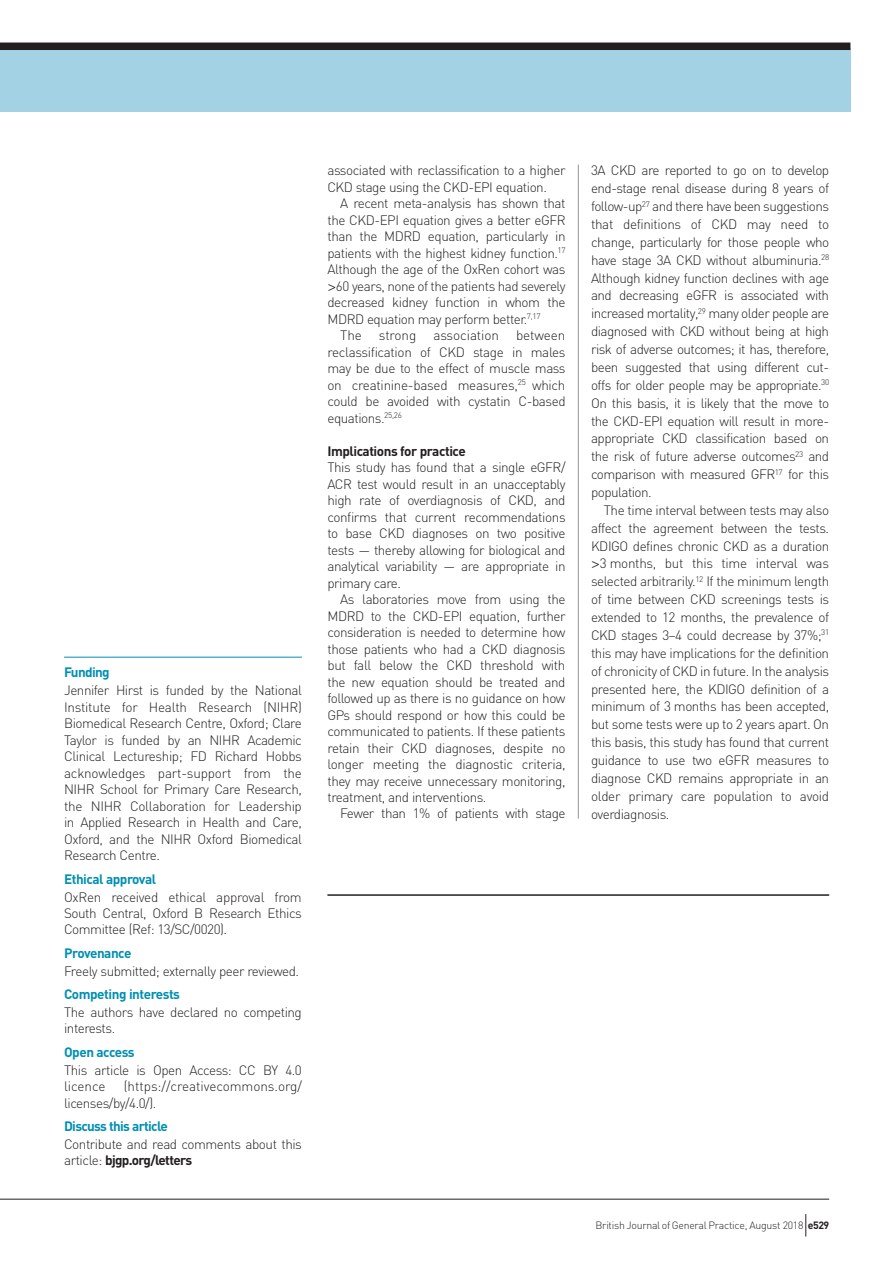
<style>
.page{position:relative;width:893px;height:1263px;background:#fff}
.page>*{position:absolute;margin:0;border:0;box-sizing:border-box;transform-origin:0 0}
.t1{font:300 13.5px/16.5px "DIN";letter-spacing:-.035em;color:#231f20;text-align:justify}
.t2{font:700 13.5px "DIN";letter-spacing:-.04em;color:#008fb3}
.t3{font:300 13.5px/16.5px "DIN";letter-spacing:-.005em;color:#231f20}
.t4{font:700 13.5px "DIN";letter-spacing:-.035em;color:#231f20}
.t5{font:300 10.5px "DIN";letter-spacing:-.025em;color:#231f20}
.s1{font-weight:700}
.s2{font-family:"Helvetica"}
</style>
<div class="page">
<div style="left:0;top:48px;width:850px;height:64px;background:#a2d2e3"></div>
<div style="left:0;top:43px;width:850px;height:7px;background:#231f20"></div>
<hr style="left:578px;top:165px;width:1px;height:654px;background:#939598">
<hr style="left:327px;top:894px;width:502px;height:2px;background:#231f20">
<hr style="left:64px;top:657px;width:238px;height:1px;background:#008fb3">
<hr style="left:0;top:1199px;width:829px;height:1px;background:#231f20">
<svg style="left:805px;top:1214px;width:1px;height:22px"></svg>
<p class="t2" style="left:64px;top:664px;width:47px">Funding</p>
<p class="t1" style="left:64px;top:682px;width:239px">Jennifer Hirst is funded by the National Institute for Health Research (NIHR)<br>Biomedical Research Centre, Oxford; Clare Taylor is funded by an NIHR Academic Clinical Lectureship; FD Richard Hobbs acknowledges part-support from the NIHR School for Primary Care Research, the NIHR Collaboration for Leadership in Applied Research in Health and Care, Oxford, and the NIHR Oxford Biomedical Research Centre.</p>
<p class="t2" style="left:64px;top:870px;width:94px">Ethical approval</p>
<p class="t1" style="left:64px;top:888px;width:239px">OxRen received ethical approval from South Central, Oxford B Research Ethics Committee (Ref: 13/SC/0020).</p>
<p class="t2" style="left:64px;top:944px;width:69px">Provenance</p>
<p class="t1" style="left:64px;top:962px;width:237px">Freely submitted; externally peer reviewed.</p>
<p class="t2" style="left:64px;top:985px;width:117px">Competing interests</p>
<p class="t1" style="left:64px;top:1004px;width:239px">The authors have declared no competing interests.</p>
<p class="t2" style="left:64px;top:1043px;width:72px">Open access</p>
<p class="t1" style="left:64px;top:1061px;width:239px">This article is Open Access: CC BY 4.0 licence</p>
<p class="t3" style="left:64px;top:1078px;width:239px;text-indent:60px">(https://creativecommons.org/ licenses/by/4.0/).</p>
<p class="t2" style="left:64px;top:1117px;width:105px">Discuss this article</p>
<p class="t1" style="left:64px;top:1135px;width:239px">Contribute and read comments about this article: <span class="s1">bjgp.org/letters</span></p>
<p class="t1" style="left:327px;top:162px;width:240px">associated with reclassification to a higher<br>CKD stage using the CKD-EPI equation.</p>
<p class="t1" style="left:340px;top:195px;width:227px">A recent meta-analysis has shown that</p>
<p class="t1" style="left:327px;top:212px;width:240px">the CKD-EPI equation gives a better eGFR</p>
<p class="t1" style="left:327px;top:228px;width:240px">than the MDRD equation, particularly in</p>
<p class="t1" style="left:327px;top:245px;width:240px">patients with the highest kidney function.<sup>17</sup></p>
<p class="t1" style="left:327px;top:261px;width:240px">Although the age of the OxRen cohort was</p>
<p class="t1" style="left:327px;top:278px;width:240px"><span class="s2">&gt;</span>60 years, none of the patients had severely</p>
<p class="t1" style="left:327px;top:294px;width:240px">decreased kidney function in whom the</p>
<p class="t1" style="left:327px;top:311px;width:215px">MDRD equation may perform better.<sup>7,17</sup></p>
<p class="t1" style="left:340px;top:327px;width:23px">The</p>
<p class="t1" style="left:379px;top:327px;width:39px">strong</p>
<p class="t3" style="left:433px;top:327px;width:67px">association</p>
<p class="t1" style="left:327px;top:327px;width:240px;text-indent:189px">between reclassification of CKD stage in males may be due to the effect of muscle mass on creatinine-based measures,<sup>25</sup> which could be avoided with cystatin C-based equations.<sup>25,26</sup></p>
<p class="t4" style="left:327px;top:442px;width:140px">Implications for practice</p>
<p class="t1" style="left:327px;top:459px;width:240px">This study has found that a single eGFR/ ACR test would result in an unacceptably high rate of overdiagnosis of CKD, and confirms that current recommendations to base CKD diagnoses on two positive tests — thereby allowing for biological and analytical variability — are appropriate in primary care.</p>
<p class="t1" style="left:327px;top:591px;width:240px;text-indent:13px">As laboratories move from using the MDRD to the CKD-EPI equation, further consideration is needed to determine how those patients who had a CKD diagnosis but fall below the CKD threshold with the new equation should be treated and followed up as there is no guidance on how GPs should respond or how this could be communicated to patients. If these patients retain their CKD diagnoses, despite no longer meeting the diagnostic criteria, they may receive unnecessary monitoring, treatment, and interventions.</p>
<p class="t1" style="left:340px;top:805px;width:227px">Fewer than 1% of patients with stage</p>
<p class="t1" style="left:591px;top:161px;width:240px;line-height:17.9px">3A CKD are reported to go on to develop end-stage renal disease during 8 years of follow-up<sup>27</sup> and there have been suggestions that definitions of CKD may need to change, particularly for those people who have stage 3A CKD without albuminuria.<sup>28<br></sup>Although kidney function declines with age and decreasing eGFR is associated with increased mortality,<sup>29</sup> many older people are diagnosed with CKD without being at high risk of adverse outcomes; it has, therefore, been suggested that using different cut&shy;offs for older people may be appropriate.<sup>30<br></sup>On this basis, it is likely that the move to the CKD-EPI equation will result in more&shy;appropriate CKD classification based on the risk of future adverse outcomes<sup>23</sup> and comparison with measured GFR<sup>17</sup> for this population.</p>
<p class="t1" style="left:591px;top:501px;width:240px;line-height:17.9px;text-indent:13px">The time interval between tests may also affect the agreement between the tests.<br>KDIGO defines chronic CKD as a duration <span class="s2">&gt;</span>3 months, but this time interval was selected arbitrarily.<sup>12</sup> If the minimum length of time between CKD screenings tests is extended to 12 months, the prevalence of CKD stages 3–4 could decrease by 37%;<sup>31 </sup>this may have implications for the definition of chronicity of CKD in future. In the analysis presented here, the KDIGO definition of a minimum of 3 months has been accepted, but some tests were up to 2 years apart. On this basis, this study has found that current guidance to use two eGFR measures to diagnose CKD remains appropriate in an older primary care population to avoid overdiagnosis.</p>
<p class="t5" style="left:595px;top:1218px;width:235px">British Journal of General Practice, August 2018 <span class="s1">e529</span></p>
</div>
